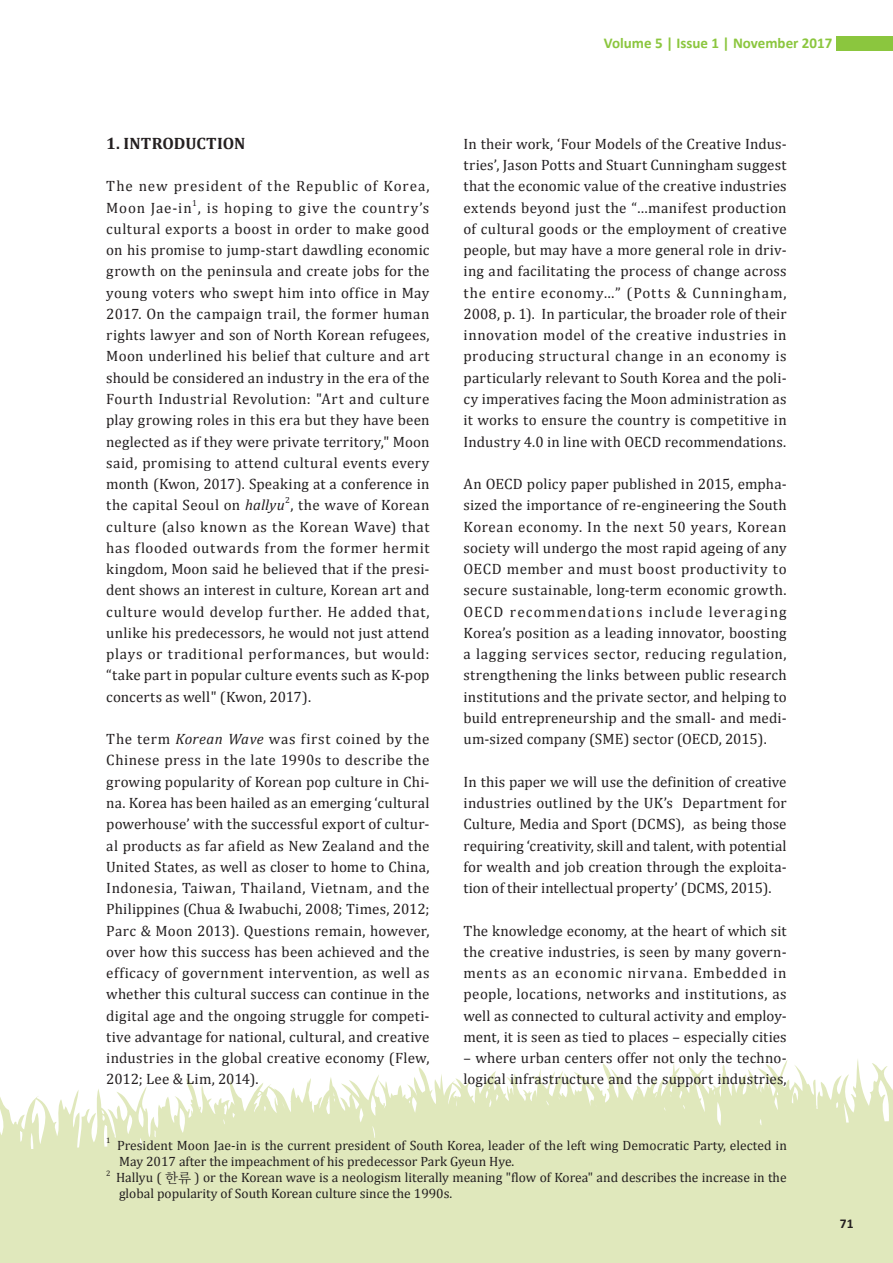
<style>
.page{position:relative;width:893px;height:1263px;background:#fff}
.page>*{position:absolute;margin:0;border:0;box-sizing:border-box;transform-origin:0 0}
.journal_section_titl{font:700 16.5px "Cambria";letter-spacing:-.005em;color:#231f20}
.journal{font:15px/21.3px "Cambria";letter-spacing:.01em;color:#231f20;text-align:justify}
.journal-2{font:15px/21.3px "Cambria";letter-spacing:.055em;color:#231f20}
.t1{font:700 15px "Calibri";color:#8bc63e}
.footnote{font:13.5px/16.2px "Cambria";color:#231f20}
.t2{font:700 13.5px "Calibri";color:#231f20}
.journal-3{font:8.7px "Cambria";color:#231f20}
.footnote-2{font:7.8px "Cambria";color:#231f20}
.s1{font-style:italic}
.s2{font-family:"Source Han Serif K"}
</style>
<div class="page">
<svg style="left:0;top:1059px;width:893px;height:204px;fill:#e0e8bc"></svg>
<div style="left:836px;top:36px;width:57px;height:15px;background:#8bc63e"></div>
<p class="t1" style="left:604px;top:33px;width:230px">Volume 5 | Issue 1 | November 2017</p>
<p class="journal_section_titl" style="left:106px;top:132px;width:140px">1. INTRODUCTION</p>
<p class="journal-2" style="left:106px;top:176px;width:325px">The new president of the Republic of Korea,<br>Moon Jae-in , is hoping to give the country’s</p>
<p class="journal-3" style="left:192px;top:197px;width:6px">1</p>
<p class="journal" style="left:106px;top:218px;width:325px">cultural exports a boost in order to make good on his promise to jump-start dawdling economic growth on the peninsula and create jobs for the young voters who swept him into office in May 2017. On the campaign trail, the former human rights lawyer and son of North Korean refugees, Moon underlined his belief that culture and art should be considered an industry in the era of the Fourth Industrial Revolution: "Art and culture play growing roles in this era but they have been neglected as if they were private territory," Moon said, promising to attend cultural events every month (Kwon, 2017). Speaking at a conference in the capital Seoul on <span class="s1">hallyu</span> , the wave of Korean</p>
<p class="journal-3" style="left:285px;top:495px;width:6px">2</p>
<p class="journal" style="left:106px;top:516px;width:325px">culture (also known as the Korean Wave) that has flooded outwards from the former hermit kingdom, Moon said he believed that if the presi&shy;dent shows an interest in culture, Korean art and culture would develop further. He added that, unlike his predecessors, he would not just attend plays or traditional performances, but would: “take part in popular culture events such as K-pop concerts as well" (Kwon, 2017).</p>
<p class="journal" style="left:106px;top:728px;width:325px">The term <span class="s1">Korean Wave</span> was first coined by the Chinese press in the late 1990s to describe the growing popularity of Korean pop culture in Chi&shy;na. Korea has been hailed as an emerging ‘cultural powerhouse’ with the successful export of cultur&shy;al products as far afield as New Zealand and the United States, as well as closer to home to China, Indonesia, Taiwan, Thailand, Vietnam, and the Philippines (Chua &amp; Iwabuchi, 2008; Times, 2012; Parc &amp; Moon 2013). Questions remain, however, over how this success has been achieved and the efficacy of government intervention, as well as whether this cultural success can continue in the digital age and the ongoing struggle for competi&shy;tive advantage for national, cultural, and creative industries in the global creative economy (Flew, 2012; Lee &amp; Lim, 2014).</p>
<p class="journal" style="left:463px;top:133px;width:325px">In their work, ‘Four Models of the Creative Indus&shy;tries’, Jason Potts and Stuart Cunningham suggest that the economic value of the creative industries extends beyond just the “…manifest production of cultural goods or the employment of creative people, but may have a more general role in driv&shy;ing and facilitating the process of change across the entire economy…” (Potts &amp; Cunningham, 2008, p. 1). In particular, the broader role of their innovation model of the creative industries in producing structural change in an economy is particularly relevant to South Korea and the poli&shy;cy imperatives facing the Moon administration as it works to ensure the country is competitive in Industry 4.0 in line with OECD recommendations.</p>
<p class="journal" style="left:463px;top:473px;width:325px">An OECD policy paper published in 2015, empha&shy;sized the importance of re-engineering the South Korean economy. In the next 50 years, Korean society will undergo the most rapid ageing of any OECD member and must boost productivity to secure sustainable, long-term economic growth.<br>OECD recommendations include leveraging Korea’s position as a leading innovator, boosting a lagging services sector, reducing regulation, strengthening the links between public research institutions and the private sector, and helping to build entrepreneurship and the small- and medi&shy;um-sized company (SME) sector (OECD, 2015).</p>
<p class="journal" style="left:463px;top:771px;width:325px">In this paper we will use the definition of creative industries outlined by the UK’s Department for Culture, Media and Sport (DCMS), as being those requiring ‘creativity, skill and talent, with potential for wealth and job creation through the exploita&shy;tion of their intellectual property’ (DCMS, 2015).</p>
<p class="journal" style="left:463px;top:920px;width:325px">The knowledge economy, at the heart of which sit the creative industries, is seen by many govern&shy;ments as an economic nirvana. Embedded in people, locations, networks and institutions, as well as connected to cultural activity and employ&shy;ment, it is seen as tied to places – especially cities</p>
<p class="journal" style="left:463px;top:1047px;width:325px">– where urban centers offer not only the techno&shy;logical infrastructure and the support industries,</p>
<p class="footnote-2" style="left:106px;top:1136px;width:6px">1</p>
<p class="footnote" style="left:117px;top:1137px;width:671px">President Moon Jae-in is the current president of South Korea, leader of the left wing Democratic Party, elected in<br>May 2017 after the impeachment of his predecessor Park Gyeun Hye.</p>
<p class="footnote-2" style="left:106px;top:1168px;width:6px">2</p>
<p class="footnote" style="left:116px;top:1169px;width:672px">Hallyu ( <span class="s2">한류</span> ) or the Korean wave is a neologism literally meaning "flow of Korea" and describes the increase in the global popularity of South Korean culture since the 1990s.</p>
<p class="t2" style="left:840px;top:1214px;width:15px">71</p>
</div>
